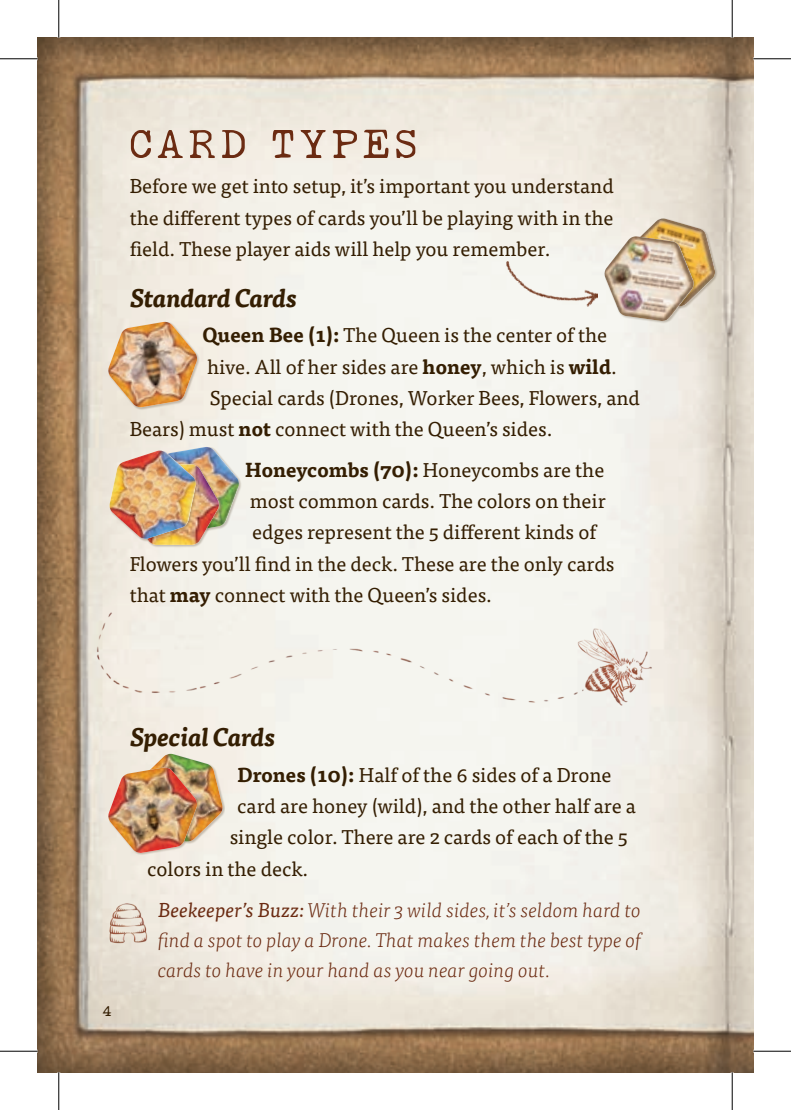
<style>
.page{position:relative;width:791px;height:1110px;background:#fff}
.page>*{position:absolute;margin:0;border:0;box-sizing:border-box;transform-origin:0 0}
.t1{font:50px "Remington Weather";letter-spacing:.1em;color:#6b2b12}
.t2{font:italic 700 25px "Tisa Pro";color:#341e02}
.t3{font:20px/31.2px "Tisa Pro";color:#341e02;text-align:justify}
.t4{font:italic 300 20px/30px "Tisa Pro";color:#6b2b12;text-align:justify}
.t5{font:20px "Remington Weather";color:#341e02}
.s1{font-weight:700}
.s2{font-weight:400}
</style>
<div class="page">
<img style="left:38px;top:38px;width:715px;height:1034px">
<div style="left:108px;top:322px;width:92px;height:88px;background:#341e02;opacity:.25"></div>
<img style="left:108px;top:322px;width:90px;height:86px">
<div style="left:628px;top:219px;width:89px;height:90px;background:#341e02;opacity:.25"></div>
<div style="left:604px;top:236px;width:92px;height:88px;background:#341e02;opacity:.25"></div>
<svg style="left:604px;top:218px;width:111px;height:103px"></svg>
<img style="left:604px;top:236px;width:90px;height:85px">
<div style="left:150px;top:447px;width:92px;height:88px;background:#341e02;opacity:.25"></div>
<div style="left:129px;top:464px;width:92px;height:83px;background:#341e02;opacity:.25"></div>
<img style="left:109px;top:446px;width:130px;height:99px">
<img style="left:109px;top:450px;width:87px;height:89px">
<div style="left:136px;top:754px;width:89px;height:90px;background:#341e02;opacity:.25"></div>
<div style="left:108px;top:767px;width:92px;height:89px;background:#341e02;opacity:.25"></div>
<img style="left:108px;top:753px;width:115px;height:100px">
<img style="left:108px;top:767px;width:90px;height:86px">
<img style="left:107px;top:900px;width:42px;height:46px">
<img style="left:76px;top:574px;width:592px;height:169px">
<img style="left:506px;top:261px;width:91px;height:46px">
<svg style="left:731px;top:0;width:1px;height:37px"></svg>
<svg style="left:730px;top:1072px;width:4px;height:38px"></svg>
<hr style="left:0;top:58px;width:38px;height:1px;background:#000">
<hr style="left:753px;top:58px;width:38px;height:1px;background:#000">
<hr style="left:0;top:1050px;width:38px;height:1px;background:#000">
<hr style="left:753px;top:1050px;width:38px;height:1px;background:#000">
<hr style="left:58px;top:0;width:1px;height:37px;background:#000">
<hr style="left:58px;top:1072px;width:1px;height:38px;background:#000">
<hr style="left:732px;top:0;width:1px;height:37px;background:#000">
<hr style="left:732px;top:1072px;width:1px;height:38px;background:#000">
<h1 class="t1" style="left:130px;top:118px;width:288px">CARD TYPES</h1>
<p class="t3" style="left:130px;top:170px;width:486px">Before we get into setup, it’s important you understand the different types of cards you’ll be playing with in the field. These player aids will help you remember.</p>
<p class="t2" style="left:130px;top:278px;width:169px">Standard Cards</p>
<p class="t3" style="left:202px;top:318px;width:406px"><span class="s1">Queen Bee (1):</span> The Queen is the center of the</p>
<p class="t3" style="left:207px;top:350px;width:411px">hive. All of her sides are <span class="s1">honey</span>, which is <span class="s1">wild</span>.</p>
<p class="t3" style="left:210px;top:381px;width:432px">Special cards (Drones, Worker Bees, Flowers, and</p>
<p class="t3" style="left:130px;top:412px;width:424px">Bears) must <span class="s1">not</span> connect with the Queen’s sides.</p>
<p class="t3" style="left:245px;top:453px;width:361px"><span class="s1">Honeycombs (70):</span> Honeycombs are the</p>
<p class="t3" style="left:250px;top:484px;width:357px">most common cards. The colors on their</p>
<p class="t3" style="left:252px;top:516px;width:345px">edges represent the 5 different kinds of</p>
<p class="t3" style="left:130px;top:547px;width:486px">Flowers you’ll find in the deck. These are the only cards</p>
<p class="t3" style="left:130px;top:578px;width:364px">that <span class="s1">may</span> connect with the Queen’s sides.</p>
<p class="t5" style="left:100px;top:996px;width:13px">44</p>
<p class="t2" style="left:130px;top:717px;width:147px">Special Cards</p>
<p class="t3" style="left:237px;top:758px;width:376px"><span class="s1">Drones (10):</span> Half of the 6 sides of a Drone</p>
<p class="t3" style="left:237px;top:789px;width:400px">card are honey (wild), and the other half are a</p>
<p class="t3" style="left:230px;top:820px;width:399px">single color. There are 2 cards of each of the 5</p>
<p class="t3" style="left:147px;top:851px;width:163px">colors in the deck.</p>
<p class="t4" style="left:158px;top:893px;width:485px"><span class="s2">Beekeeper’s Buzz:</span> With their 3 wild sides, it’s seldom hard to find a spot to play a Drone. That makes them the best type of cards to have in your hand as you near going out.</p>
</div>
